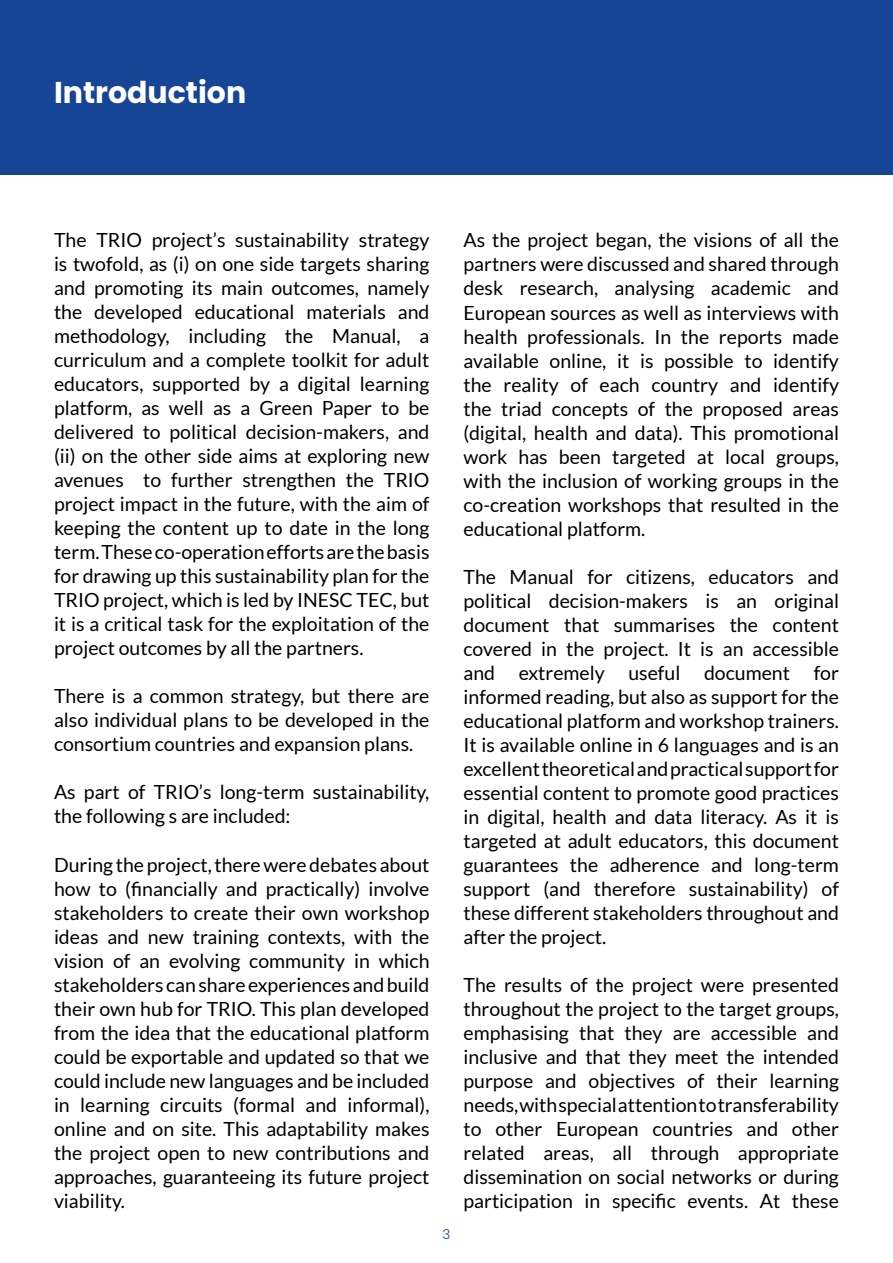
<style>
.page{position:relative;width:893px;height:1263px;background:#fff}
.page>*{position:absolute;margin:0;border:0;box-sizing:border-box;transform-origin:0 0}
.t1{font:700 30px "Poppins";color:#fff}
.t2{font:19.5px/24px "Lato";color:#000;text-align:justify}
.t3{font:300 13.5px "Poppins";color:#174595}
</style>
<div class="page">
<div style="left:0;top:0;width:893px;height:175px;background:#174595"></div>
<h1 class="t1" style="left:54px;top:75px;width:194px">Introduction</h1>
<p class="t2" style="left:54px;top:228px;width:377px">The TRIO project’s sustainability strategy is twofold, as (i) on one side targets sharing and promoting its main outcomes, namely the developed educational materials and methodology, including the Manual, a curriculum and a complete toolkit for adult educators, supported by a digital learning platform, as well as a Green Paper to be delivered to political decision-makers, and (ii) on the other side aims at exploring new avenues to further strengthen the TRIO project impact in the future, with the aim of keeping the content up to date in the long term. These co-operation efforts are the basis for drawing up this sustainability plan for the TRIO project, which is led by INESC TEC, but it is a critical task for the exploitation of the project outcomes by all the partners.</p>
<p class="t2" style="left:54px;top:684px;width:377px">There is a common strategy, but there are also individual plans to be developed in the consortium countries and expansion plans.</p>
<p class="t2" style="left:54px;top:780px;width:377px">As part of TRIO’s long-term sustainability, the following s are included:</p>
<p class="t2" style="left:54px;top:852px;width:377px">During the project, there were debates about how to (financially and practically) involve stakeholders to create their own workshop ideas and new training contexts, with the vision of an evolving community in which stakeholders can share experiences and build their own hub for TRIO. This plan developed from the idea that the educational platform could be exportable and updated so that we could include new languages and be included in learning circuits (formal and informal), online and on site. This adaptability makes the project open to new contributions and approaches, guaranteeing its future project viability.</p>
<p class="t3" style="left:443px;top:1227px;width:9px">3</p>
<p class="t2" style="left:463px;top:228px;width:377px">As the project began, the visions of all the partners were discussed and shared through desk research, analysing academic and European sources as well as interviews with health professionals. In the reports made available online, it is possible to identify the reality of each country and identify the triad concepts of the proposed areas (digital, health and data). This promotional work has been targeted at local groups, with the inclusion of working groups in the co-creation workshops that resulted in the educational platform.</p>
<p class="t2" style="left:463px;top:564px;width:377px">The Manual for citizens, educators and political decision-makers is an original document that summarises the content covered in the project. It is an accessible and extremely useful document for informed reading, but also as support for the educational platform and workshop trainers.<br>It is available online in 6 languages and is an excellent theoretical and practical support for essential content to promote good practices in digital, health and data literacy. As it is targeted at adult educators, this document guarantees the adherence and long-term support (and therefore sustainability) of these different stakeholders throughout and after the project.</p>
<p class="t2" style="left:463px;top:972px;width:377px">The results of the project were presented throughout the project to the target groups, emphasising that they are accessible and inclusive and that they meet the intended purpose and objectives of their learning needs, with special attention to transferability to other European countries and other related areas, all through appropriate dissemination on social networks or during participation in specific events. At these</p>
</div>
